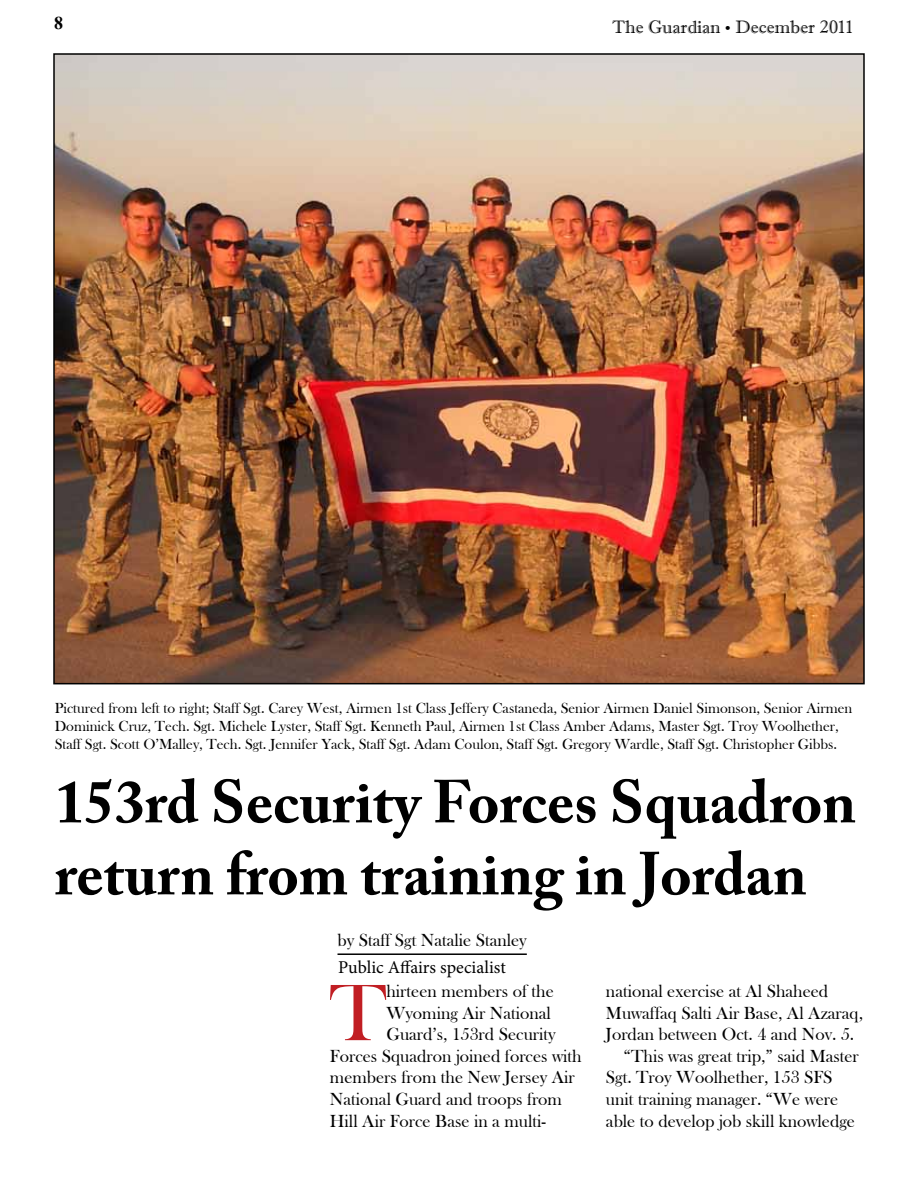
<style>
.page{position:relative;width:918px;height:1188px;background:#fff}
.page>*{position:absolute;margin:0;border:0;box-sizing:border-box;transform-origin:0 0}
.t1{font:82.8px "Bask Old Face";color:#c11e23}
.t2{font:700 60px/72px "Adobe Caslon Pro";color:#000}
.t3{font:18px "Bask Old Face";color:#000}
.t4{font:18px "Imprint MT Shadow";color:#000}
.t5{font:18px "Minion Pro";color:#000}
.t6{font:700 18px "Times New Roman";color:#000}
.t7{font:15px/18px "Bask Old Face";color:#000}
</style>
<div class="page">
<img style="left:56px;top:56px;width:806px;height:625px">
<hr style="left:338px;top:953px;width:189px;height:2px;background:#000">
<p class="t6" style="left:54px;top:11px;width:10px">8</p>
<p class="t4" style="left:612px;top:16px;width:243px">The Guardian • December 2011</p>
<p class="t7" style="left:55px;top:699px;width:799px">Pictured from left to right; Staff Sgt. Carey West, Airmen 1st Class Jeffery Castaneda, Senior Airmen Daniel Simonson, Senior Airmen<br>Dominick Cruz, Tech. Sgt. Michele Lyster, Staff Sgt. Kenneth Paul, Airmen 1st Class Amber Adams, Master Sgt. Troy Woolhether,<br>Staff Sgt. Scott O’Malley, Tech. Sgt. Jennifer Yack, Staff Sgt. Adam Coulon, Staff Sgt. Gregory Wardle, Staff Sgt. Christopher Gibbs.</p>
<h2 class="t2" style="left:55px;top:766px;width:803px">153rd Security Forces Squadron return from training in Jordan</h2>
<p class="t3" style="left:338px;top:930px;width:191px">by Staff Sgt Natalie Stanley</p>
<p class="t5" style="left:338px;top:955px;width:169px">Public Affairs specialist</p>
<h1 class="t1" style="left:330px;top:967px;width:58px">T</h1>
<p class="t3" style="left:387px;top:981px;width:169px">hirteen members of the</p>
<p class="t3" style="left:387px;top:1003px;width:166px">Wyoming Air National</p>
<p class="t3" style="left:387px;top:1024px;width:171px">Guard’s, 153rd Security</p>
<p class="t3" style="left:330px;top:1046px;width:253px">Forces Squadron joined forces with</p>
<p class="t3" style="left:330px;top:1068px;width:246px">members from the New Jersey Air</p>
<p class="t3" style="left:330px;top:1089px;width:234px">National Guard and troops from</p>
<p class="t3" style="left:330px;top:1111px;width:217px">Hill Air Force Base in a multi-</p>
<p class="t3" style="left:606px;top:981px;width:224px">national exercise at Al Shaheed</p>
<p class="t3" style="left:606px;top:1003px;width:258px">Muwaffaq Salti Air Base, Al Azaraq,</p>
<p class="t3" style="left:606px;top:1024px;width:250px">Jordan between Oct. 4 and Nov. 5.</p>
<p class="t3" style="left:624px;top:1046px;width:236px">“This was great trip,” said Master</p>
<p class="t3" style="left:606px;top:1068px;width:228px">Sgt. Troy Woolhether, 153 SFS</p>
<p class="t3" style="left:606px;top:1089px;width:234px">unit training manager. “We were</p>
<p class="t3" style="left:606px;top:1111px;width:251px">able to develop job skill knowledge</p>
</div>
